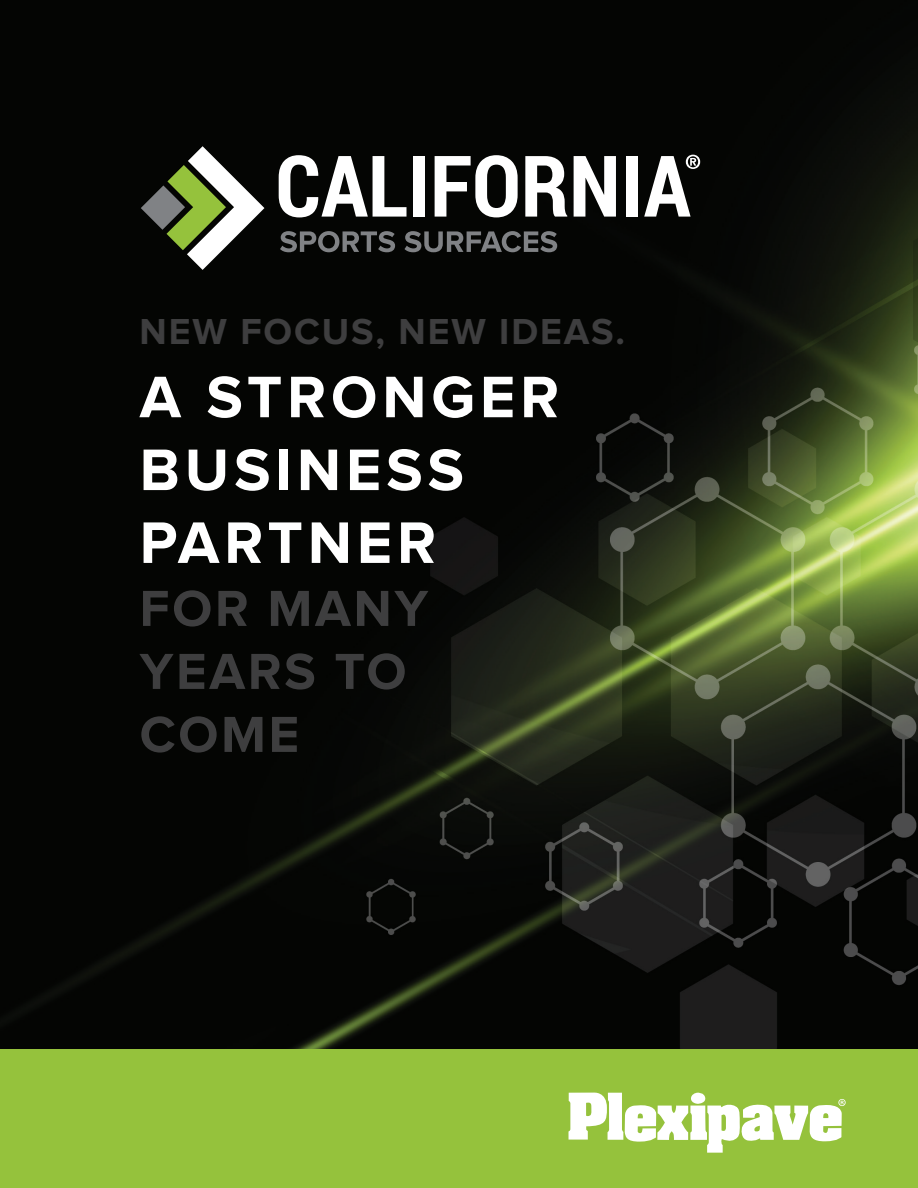
<style>
.page{position:relative;width:918px;height:1188px;background:#fff}
.page>*{position:absolute;margin:0;border:0;box-sizing:border-box;transform-origin:0 0}
.t1{font:700 60.75px/72.9px "Proxima Nova";letter-spacing:.08em;color:#fff}
.t2{font:700 52.5px/63px "Proxima Nova";letter-spacing:.05em;color:#3e3e3f}
.t3{font:700 37.5px "Proxima Nova";letter-spacing:.05em;color:#3e3e3f}
</style>
<div class="page">
<img style="left:0;top:0;width:918px;height:1050px">
<div style="left:0;top:1050px;width:918px;height:138px;background:#95c23c"></div>
<svg style="left:279px;top:155px;width:128px;height:62px"></svg>
<div style="left:413px;top:156px;width:12px;height:61px;background:#fff"></div>
<svg style="left:435px;top:155px;width:83px;height:62px"></svg>
<svg style="left:525px;top:156px;width:42px;height:61px"></svg>
<svg style="left:574px;top:156px;width:42px;height:61px"></svg>
<div style="left:626px;top:156px;width:12px;height:61px;background:#fff"></div>
<svg style="left:644px;top:155px;width:56px;height:62px"></svg>
<svg style="left:141px;top:146px;width:123px;height:124px"></svg>
<svg style="left:280px;top:231px;width:115px;height:21px;background:#404242"></svg>
<svg style="left:404px;top:231px;width:153px;height:21px;background:#414243"></svg>
<svg style="left:569px;top:1092px;width:277px;height:61px"></svg>
<p class="t3" style="left:140px;top:315px;width:487px">NEW FOCUS, NEW IDEAS.</p>
<p class="t1" style="left:140px;top:363px;width:421px">A STRONGER<br>BUSINESS<br>PARTNER</p>
<p class="t2" style="left:140px;top:579px;width:290px">FOR MANY<br>YEARS TO<br>COME</p>
</div>
